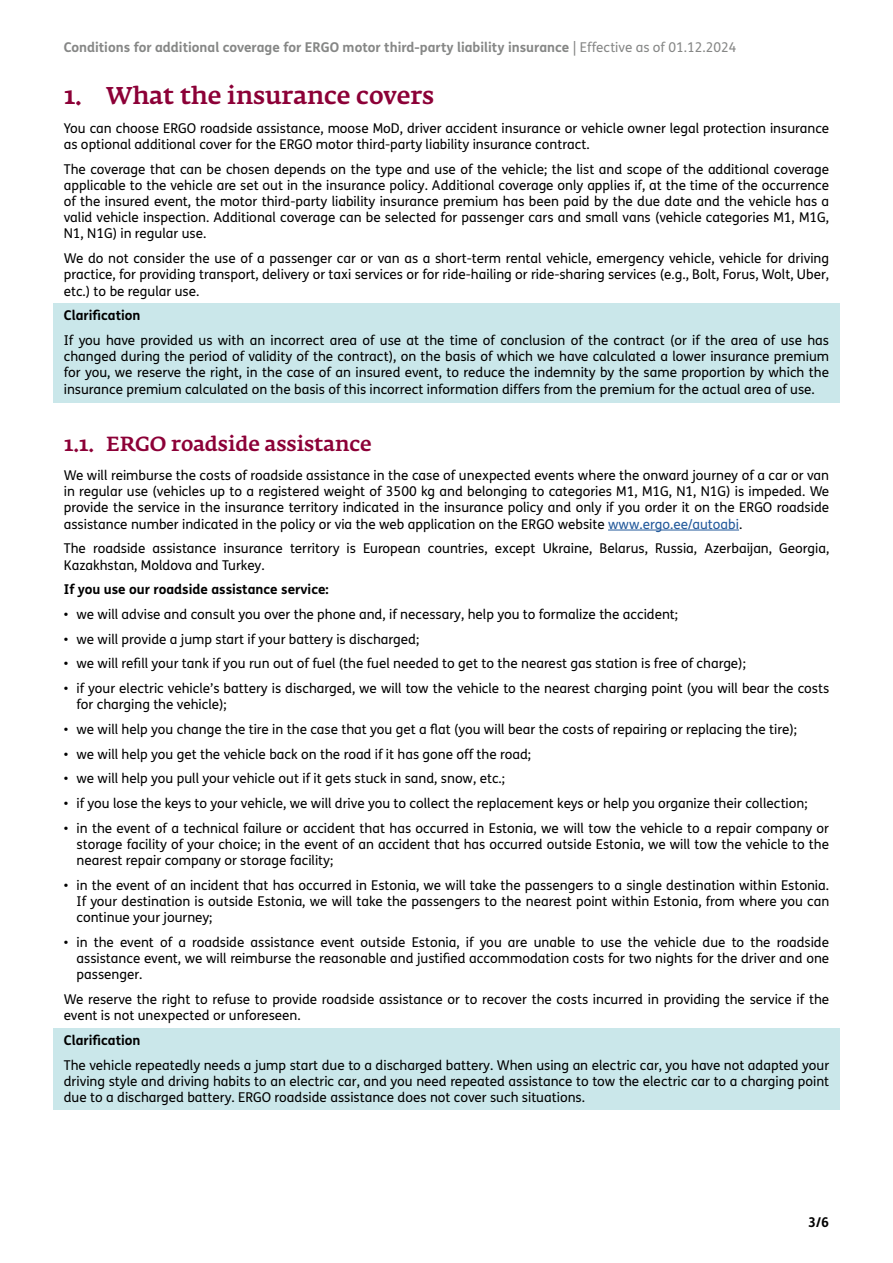
<style>
.page{position:relative;width:893px;height:1263px;background:#fff}
.page>*{position:absolute;margin:0;border:0;box-sizing:border-box;transform-origin:0 0}
.t1{font:500 24px "Fedra Serif A Pro";color:#8c0037}
.t2{font:500 20.25px "Fedra Serif A Pro";color:#8c0037}
.t3{font:13.5px/16.2px "FS Me Pro";color:#000;text-align:justify}
.t4{font:700 13.5px "FS Me Pro";color:#868786}
.t5{font:700 13.5px "FS Me Pro";color:#000}
.s1{font-weight:400}
.s2{color:#22599b}
</style>
<div class="page">
<div style="left:53px;top:1028px;width:787px;height:82px;background:#cae7ea"></div>
<div style="left:53px;top:303px;width:787px;height:100px;background:#cae7ea"></div>
<hr style="left:608px;top:530px;width:131px;height:1px;background:#22599b">
<p class="t4" style="left:64px;top:36px;width:674px">Conditions for additional coverage for ERGO motor third-party liability insurance <span class="s1">| Effective as of 01.12.2024</span></p>
<h1 class="t1" style="left:64px;top:81px;width:372px">1. What the insurance covers</h1>
<p class="t3" style="left:64px;top:120px;width:767px">You can choose ERGO roadside assistance, moose MoD, driver accident insurance or vehicle owner legal protection insurance as optional additional cover for the ERGO motor third-party liability insurance contract.</p>
<p class="t3" style="left:64px;top:161px;width:767px">The coverage that can be chosen depends on the type and use of the vehicle; the list and scope of the additional coverage applicable to the vehicle are set out in the insurance policy. Additional coverage only applies if, at the time of the occurrence of the insured event, the motor third-party liability insurance premium has been paid by the due date and the vehicle has a valid vehicle inspection. Additional coverage can be selected for passenger cars and small vans (vehicle categories M1, M1G, N1, N1G) in regular use.</p>
<p class="t3" style="left:64px;top:250px;width:767px">We do not consider the use of a passenger car or van as a short-term rental vehicle, emergency vehicle, vehicle for driving practice, for providing transport, delivery or taxi services or for ride-hailing or ride-sharing services (e.g., Bolt, Forus, Wolt, Uber, etc.) to be regular use.</p>
<p class="t5" style="left:64px;top:305px;width:78px">Clarification</p>
<p class="t3" style="left:64px;top:332px;width:767px">If you have provided us with an incorrect area of use at the time of conclusion of the contract (or if the area of use has changed during the period of validity of the contract), on the basis of which we have calculated a lower insurance premium for you, we reserve the right, in the case of an insured event, to reduce the indemnity by the same proportion by which the insurance premium calculated on the basis of this incorrect information differs from the premium for the actual area of use.</p>
<h2 class="t2" style="left:64px;top:432px;width:309px">1.1. ERGO roadside assistance</h2>
<p class="t3" style="left:64px;top:467px;width:767px">We will reimburse the costs of roadside assistance in the case of unexpected events where the onward journey of a car or van in regular use (vehicles up to a registered weight of 3500 kg and belonging to categories M1, M1G, N1, N1G) is impeded. We provide the service in the insurance territory indicated in the insurance policy and only if you order it on the ERGO roadside assistance number indicated in the policy or via the web application on the ERGO website <span class="s2">www.ergo.ee/autoabi</span>.</p>
<p class="t3" style="left:64px;top:540px;width:767px">The roadside assistance insurance territory is European countries, except Ukraine, Belarus, Russia, Azerbaijan, Georgia,<br>Kazakhstan, Moldova and Turkey.</p>
<p class="t5" style="left:64px;top:579px;width:267px">If you use our roadside assistance service:</p>
<p class="t3" style="left:64px;top:606px;width:616px">• we will advise and consult you over the phone and, if necessary, help you to formalize the accident;</p>
<p class="t3" style="left:64px;top:631px;width:357px">• we will provide a jump start if your battery is discharged;</p>
<p class="t3" style="left:64px;top:655px;width:684px">• we will refill your tank if you run out of fuel (the fuel needed to get to the nearest gas station is free of charge);</p>
<p class="t3" style="left:77px;top:680px;width:754px;text-indent:-13px">• if your electric vehicle’s battery is discharged, we will tow the vehicle to the nearest charging point (you will bear the costs for charging the vehicle);</p>
<p class="t3" style="left:64px;top:721px;width:735px">• we will help you change the tire in the case that you get a flat (you will bear the costs of repairing or replacing the tire);</p>
<p class="t3" style="left:64px;top:746px;width:469px">• we will help you get the vehicle back on the road if it has gone off the road;</p>
<p class="t3" style="left:64px;top:770px;width:443px">• we will help you pull your vehicle out if it gets stuck in sand, snow, etc.;</p>
<p class="t3" style="left:64px;top:795px;width:745px">• if you lose the keys to your vehicle, we will drive you to collect the replacement keys or help you organize their collection;</p>
<p class="t3" style="left:77px;top:820px;width:754px;text-indent:-13px">• in the event of a technical failure or accident that has occurred in Estonia, we will tow the vehicle to a repair company or storage facility of your choice; in the event of an accident that has occurred outside Estonia, we will tow the vehicle to the nearest repair company or storage facility;</p>
<p class="t3" style="left:77px;top:877px;width:754px;text-indent:-13px">• in the event of an incident that has occurred in Estonia, we will take the passengers to a single destination within Estonia.<br>If your destination is outside Estonia, we will take the passengers to the nearest point within Estonia, from where you can continue your journey;</p>
<p class="t3" style="left:77px;top:934px;width:754px;text-indent:-13px">• in the event of a roadside assistance event outside Estonia, if you are unable to use the vehicle due to the roadside assistance event, we will reimburse the reasonable and justified accommodation costs for two nights for the driver and one passenger.</p>
<p class="t3" style="left:64px;top:991px;width:767px">We reserve the right to refuse to provide roadside assistance or to recover the costs incurred in providing the service if the event is not unexpected or unforeseen.</p>
<p class="t5" style="left:64px;top:1030px;width:78px">Clarification</p>
<p class="t3" style="left:64px;top:1057px;width:767px">The vehicle repeatedly needs a jump start due to a discharged battery. When using an electric car, you have not adapted your driving style and driving habits to an electric car, and you need repeated assistance to tow the electric car to a charging point due to a discharged battery. ERGO roadside assistance does not cover such situations.</p>
<p class="t5" style="left:808px;top:1211px;width:22px">3/6</p>
</div>
